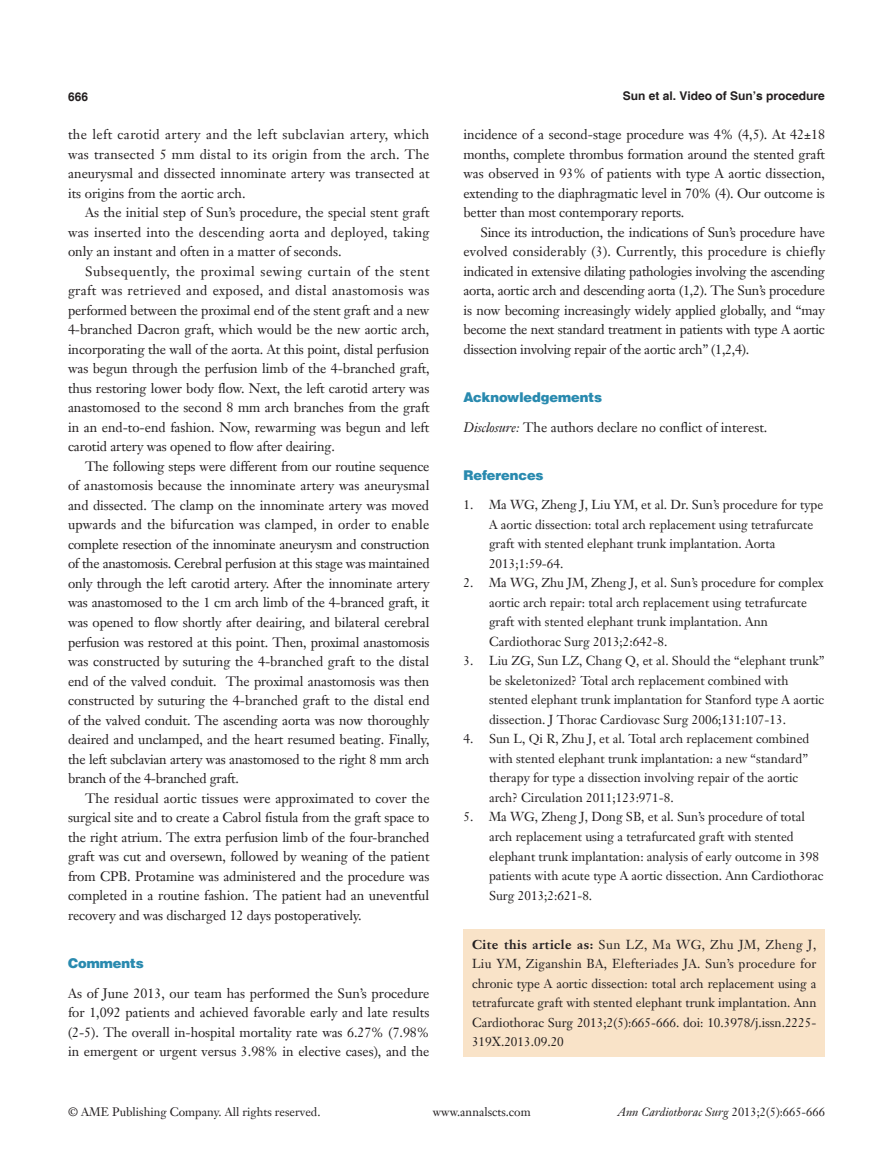
<style>
.page{position:relative;width:893px;height:1170px;background:#fff}
.page>*{position:absolute;margin:0;border:0;box-sizing:border-box;transform-origin:0 0}
.t1{font:13.5px/19.5px "Janson Text LT";letter-spacing:-.01em;color:#231f20;text-align:justify}
.t2{font:900 13.5px "Helvetica";color:#298aaf}
.正文{font:12.75px/19.5px "Janson Text LT";color:#231f20}
.t3{font:12px "Janson Text LT";color:#231f20}
.t4{font:italic 12px "Janson Text LT";color:#231f20}
.t5{font:700 12px "Helvetica";color:#231f20}
.s1{font-style:italic}
.s2{font-weight:700}
.s3{font-style:normal}
</style>
<div class="page">
<div style="left:463px;top:929px;width:362px;height:127px;background:#f9e3c8"></div>
<p class="t5" style="left:68px;top:89px;width:22px">666</p>
<p class="t5" style="left:623px;top:88px;width:204px">Sun et al. Video of Sun’s procedure</p>
<p class="t1" style="left:68px;top:125px;width:363px">the left carotid artery and the left subclavian artery, which was transected 5 mm distal to its origin from the arch. The aneurysmal and dissected innominate artery was transected at its origins from the aortic arch.</p>
<p class="t1" style="left:68px;top:203px;width:363px;text-indent:17px">As the initial step of Sun’s procedure, the special stent graft was inserted into the descending aorta and deployed, taking only an instant and often in a matter of seconds.</p>
<p class="t1" style="left:68px;top:261px;width:363px;text-indent:17px">Subsequently, the proximal sewing curtain of the stent graft was retrieved and exposed, and distal anastomosis was performed between the proximal end of the stent graft and a new 4-branched Dacron graft, which would be the new aortic arch, incorporating the wall of the aorta. At this point, distal perfusion was begun through the perfusion limb of the 4-branched graft, thus restoring lower body flow. Next, the left carotid artery was anastomosed to the second 8 mm arch branches from the graft in an end-to-end fashion. Now, rewarming was begun and left carotid artery was opened to flow after deairing.</p>
<p class="t1" style="left:68px;top:456px;width:363px;text-indent:17px">The following steps were different from our routine sequence of anastomosis because the innominate artery was aneurysmal and dissected. The clamp on the innominate artery was moved upwards and the bifurcation was clamped, in order to enable complete resection of the innominate aneurysm and construction of the anastomosis. Cerebral perfusion at this stage was maintained only through the left carotid artery. After the innominate artery was anastomosed to the 1 cm arch limb of the 4-branced graft, it was opened to flow shortly after deairing, and bilateral cerebral perfusion was restored at this point. Then, proximal anastomosis was constructed by suturing the 4-branched graft to the distal end of the valved conduit. The proximal anastomosis was then constructed by suturing the 4-branched graft to the distal end of the valved conduit. The ascending aorta was now thoroughly deaired and unclamped, and the heart resumed beating. Finally, the left subclavian artery was anastomosed to the right 8 mm arch branch of the 4-branched graft.</p>
<p class="t1" style="left:68px;top:788px;width:363px;text-indent:17px">The residual aortic tissues were approximated to cover the surgical site and to create a Cabrol fistula from the graft space to the right atrium. The extra perfusion limb of the four-branched graft was cut and oversewn, followed by weaning of the patient from CPB. Protamine was administered and the procedure was completed in a routine fashion. The patient had an uneventful recovery and was discharged 12 days postoperatively.</p>
<p class="t2" style="left:68px;top:954px;width:77px">Comments</p>
<p class="t1" style="left:68px;top:983px;width:363px">As of June 2013, our team has performed the Sun’s procedure for 1,092 patients and achieved favorable early and late results (2-5). The overall in-hospital mortality rate was 6.27% (7.98% in emergent or urgent versus 3.98% in elective cases), and the</p>
<p class="t1" style="left:463px;top:125px;width:363px">incidence of a second-stage procedure was 4% (4,5). At 42±18 months, complete thrombus formation around the stented graft was observed in 93% of patients with type A aortic dissection, extending to the diaphragmatic level in 70% (4). Our outcome is better than most contemporary reports.</p>
<p class="t1" style="left:463px;top:222px;width:363px;text-indent:17px">Since its introduction, the indications of Sun’s procedure have evolved considerably (3). Currently, this procedure is chiefly indicated in extensive dilating pathologies involving the ascending aorta, aortic arch and descending aorta (1,2). The Sun’s procedure is now becoming increasingly widely applied globally, and “may become the next standard treatment in patients with type A aortic dissection involving repair of the aortic arch” (1,2,4).</p>
<p class="t2" style="left:463px;top:388px;width:140px">Acknowledgements</p>
<p class="t1" style="left:463px;top:417px;width:305px"><span class="s1">Disclosure:</span> The authors declare no conflict of interest.</p>
<p class="t2" style="left:463px;top:466px;width:82px">References</p>
<p class="正文" style="left:489px;top:495px;width:336px;text-indent:-26px">1. Ma WG, Zheng J, Liu YM, et al. Dr. Sun’s procedure for type A aortic dissection: total arch replacement using tetrafurcate graft with stented elephant trunk implantation. Aorta 2013;1:59-64.</p>
<p class="正文" style="left:489px;top:573px;width:336px;text-indent:-26px">2. Ma WG, Zhu JM, Zheng J, et al. Sun’s procedure for complex aortic arch repair: total arch replacement using tetrafurcate graft with stented elephant trunk implantation. Ann Cardiothorac Surg 2013;2:642-8.</p>
<p class="正文" style="left:489px;top:651px;width:337px;text-indent:-26px">3. Liu ZG, Sun LZ, Chang Q, et al. Should the “elephant trunk” be skeletonized? Total arch replacement combined with stented elephant trunk implantation for Stanford type A aortic dissection. J Thorac Cardiovasc Surg 2006;131:107-13.</p>
<p class="正文" style="left:489px;top:729px;width:322px;text-indent:-26px">4. Sun L, Qi R, Zhu J, et al. Total arch replacement combined with stented elephant trunk implantation: a new “standard” therapy for type a dissection involving repair of the aortic arch? Circulation 2011;123:971-8.</p>
<p class="正文" style="left:489px;top:807px;width:336px;text-indent:-26px">5. Ma WG, Zheng J, Dong SB, et al. Sun’s procedure of total arch replacement using a tetrafurcated graft with stented elephant trunk implantation: analysis of early outcome in 398 patients with acute type A aortic dissection. Ann Cardiothorac Surg 2013;2:621-8.</p>
<p class="正文" style="left:472px;top:934px;width:346px;text-align:justify"><span class="s2">Cite this article as:</span> Sun LZ, Ma WG, Zhu JM, Zheng J, Liu YM, Ziganshin BA, Elefteriades JA. Sun’s procedure for chronic type A aortic dissection: total arch replacement using a tetrafurcate graft with stented elephant trunk implantation. Ann Cardiothorac Surg 2013;2(5):665-666. doi: 10.3978/j.issn.2225- 319X.2013.09.20</p>
<p class="t3" style="left:68px;top:1104px;width:254px">© AME Publishing Company. All rights reserved.</p>
<p class="t3" style="left:433px;top:1104px;width:99px">www.annalscts.com</p>
<p class="t4" style="left:618px;top:1104px;width:209px">Ann Cardiothorac Surg <span class="s3">2013;2(5):665-666</span></p>
</div>
